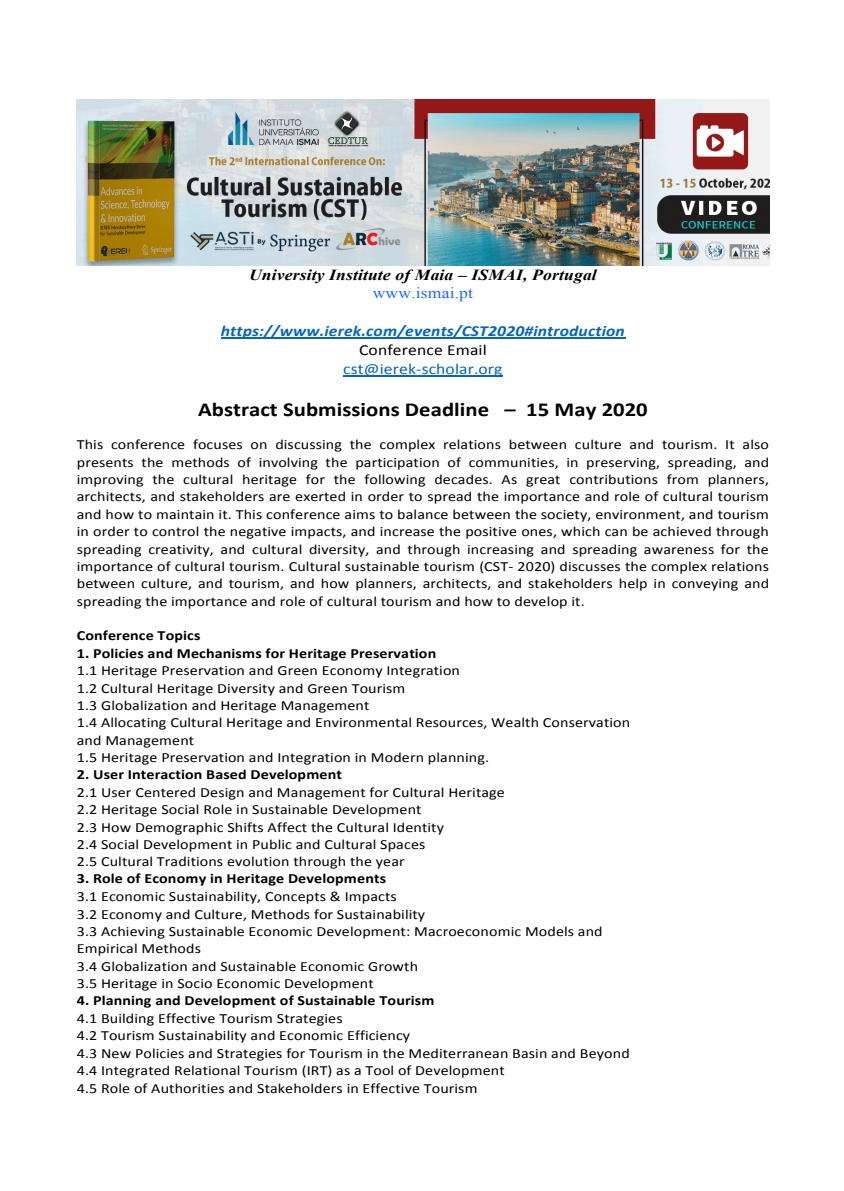
<style>
.page{position:relative;width:844px;height:1191px;background:#fff}
.page>*{position:absolute;margin:0;border:0;box-sizing:border-box;transform-origin:0 0}
.t1{font:700 19.78px "Calibri";color:#000;scale:1.14 1}
.t2{font:italic 700 15.4px "Calibri";letter-spacing:.01em;color:#0563c1;scale:1.14 1}
.t3{font:italic 700 15.4px "Times New Roman";letter-spacing:.01em;color:#000;scale:1.14 1}
.t4{font:15.4px "Calibri";letter-spacing:.01em;color:#0563c1;scale:1.14 1}
.t5{font:15.4px "Calibri";letter-spacing:.01em;color:#000;scale:1.14 1}
.t6{font:15.4px "Times New Roman";letter-spacing:.01em;color:#1e68ff;scale:1.14 1}
.t7{font:14px/17.3px "Calibri";letter-spacing:.01em;color:#000;scale:1.14 1}
.t8{font:700 14px "Calibri";letter-spacing:.01em;color:#000;scale:1.14 1}
</style>
<div class="page">
<hr style="left:221px;top:337px;width:404px;height:1px;background:#0563c1">
<hr style="left:343px;top:376px;width:159px;height:1px;background:#0563c1">
<img style="left:77px;top:99px;width:692px;height:167px">
<p class="t3" style="left:249px;top:264px;width:306px">University Institute of Maia – ISMAI, Portugal</p>
<p class="t6" style="left:372px;top:282px;width:89px">www.ismai.pt</p>
<p class="t2" style="left:221px;top:321px;width:356px">https://www.ierek.com/events/CST2020#introduction</p>
<p class="t5" style="left:359px;top:339px;width:113px">Conference Email</p>
<p class="t4" style="left:343px;top:358px;width:141px">cst@ierek-scholar.org</p>
<h1 class="t1" style="left:198px;top:397px;width:396px">Abstract Submissions Deadline – 15 May 2020</h1>
<p class="t7" style="left:77px;top:436px;width:608px;text-align:justify">This conference focuses on discussing the complex relations between culture and tourism. It also presents the methods of involving the participation of communities, in preserving, spreading, and improving the cultural heritage for the following decades. As great contributions from planners, architects, and stakeholders are exerted in order to spread the importance and role of cultural tourism and how to maintain it. This conference aims to balance between the society, environment, and tourism in order to control the negative impacts, and increase the positive ones, which can be achieved through spreading creativity, and cultural diversity, and through increasing and spreading awareness for the importance of cultural tourism. Cultural sustainable tourism (CST- 2020) discusses the complex relations between culture, and tourism, and how planners, architects, and stakeholders help in conveying and spreading the importance and role of cultural tourism and how to develop it.</p>
<p class="t8" style="left:77px;top:627px;width:110px">Conference Topics</p>
<p class="t8" style="left:77px;top:644px;width:317px">1. Policies and Mechanisms for Heritage Preservation</p>
<p class="t7" style="left:77px;top:661px;width:487px">1.1 Heritage Preservation and Green Economy Integration<br>1.2 Cultural Heritage Diversity and Green Tourism<br>1.3 Globalization and Heritage Management<br>1.4 Allocating Cultural Heritage and Environmental Resources, Wealth Conservation and Management<br>1.5 Heritage Preservation and Integration in Modern planning.</p>
<p class="t8" style="left:77px;top:766px;width:234px">2. User Interaction Based Development</p>
<p class="t7" style="left:77px;top:783px;width:377px">2.1 User Centered Design and Management for Cultural Heritage 2.2 Heritage Social Role in Sustainable Development<br>2.3 How Demographic Shifts Affect the Cultural Identity<br>2.4 Social Development in Public and Cultural Spaces<br>2.5 Cultural Traditions evolution through the year</p>
<p class="t8" style="left:77px;top:870px;width:273px">3. Role of Economy in Heritage Developments</p>
<p class="t7" style="left:77px;top:887px;width:462px">3.1 Economic Sustainability, Concepts &amp; Impacts<br>3.2 Economy and Culture, Methods for Sustainability<br>3.3 Achieving Sustainable Economic Development: Macroeconomic Models and Empirical Methods<br>3.4 Globalization and Sustainable Economic Growth<br>3.5 Heritage in Socio Economic Development</p>
<p class="t8" style="left:77px;top:991px;width:315px">4. Planning and Development of Sustainable Tourism</p>
<p class="t7" style="left:77px;top:1009px;width:486px">4.1 Building Effective Tourism Strategies<br>4.2 Tourism Sustainability and Economic Efficiency<br>4.3 New Policies and Strategies for Tourism in the Mediterranean Basin and Beyond 4.4 Integrated Relational Tourism (IRT) as a Tool of Development<br>4.5 Role of Authorities and Stakeholders in Effective Tourism</p>
</div>
